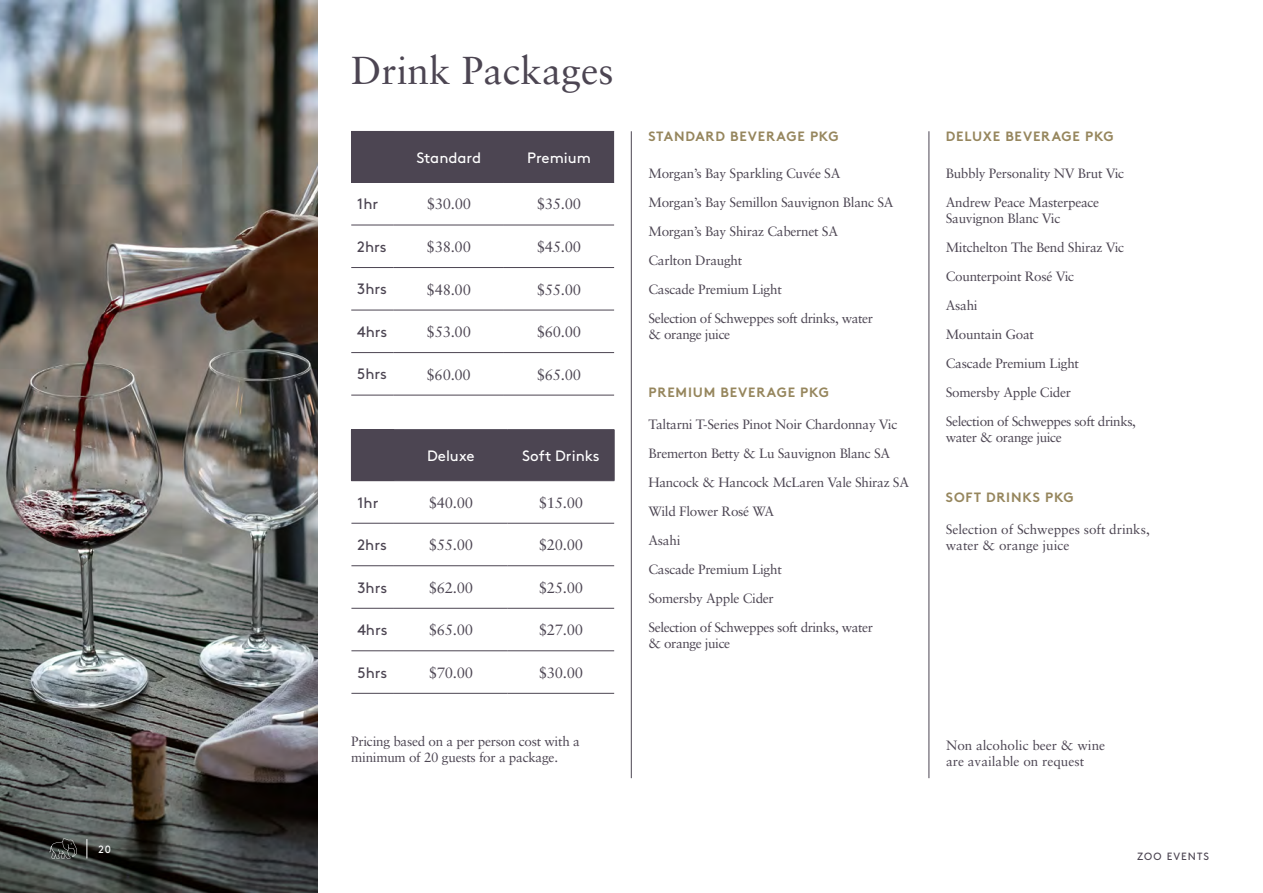
<style>
.page{position:relative;width:1263px;height:893px;background:#fff}
.page>*{position:absolute;margin:0;border:0;box-sizing:border-box;transform-origin:0 0}
.t1{font:39px "Sabon LT Pro";color:#4c4552}
.t2{font:15px "Sabon LT Pro";letter-spacing:-.02em;color:#4c4552}
.t3{font:15px "Brown Std";color:#4c4552}
.t4{font:15px "Brown Std";color:#fff}
.t5{font:13.5px/29px "Sabon LT Pro";letter-spacing:-.02em;color:#4c4552}
.t6{font:13.5px/16.2px "Sabon LT Pro";color:#4c4552}
.t7{font:700 13.5px "Brown Std";letter-spacing:.06em;color:#96865d}
.t8{font:10.5px "Brown Std";letter-spacing:.1em;color:#4c4552}
.t9{font:10.5px "Brown Std";color:#fff}
</style>
<div class="page">
<div style="left:351px;top:131px;width:43px;height:51px;background:#4c4552"></div>
<div style="left:394px;top:132px;width:220px;height:50px;background:#4c4552"></div>
<hr style="left:504px;top:132px;width:1px;height:50px;background:#4c4552">
<hr style="left:394px;top:131px;width:110px;height:1px;background:#4c4552">
<hr style="left:504px;top:131px;width:110px;height:1px;background:#4c4552">
<hr style="left:351px;top:182px;width:43px;height:1px;background:#4c4552">
<hr style="left:394px;top:182px;width:110px;height:1px;background:#4c4552">
<hr style="left:504px;top:182px;width:110px;height:1px;background:#4c4552">
<hr style="left:351px;top:225px;width:43px;height:1px;background:#4c4552">
<hr style="left:394px;top:225px;width:110px;height:1px;background:#4c4552">
<hr style="left:504px;top:225px;width:110px;height:1px;background:#4c4552">
<hr style="left:351px;top:267px;width:43px;height:1px;background:#4c4552">
<hr style="left:394px;top:267px;width:110px;height:1px;background:#4c4552">
<hr style="left:504px;top:267px;width:110px;height:1px;background:#4c4552">
<hr style="left:351px;top:310px;width:43px;height:1px;background:#4c4552">
<hr style="left:394px;top:310px;width:110px;height:1px;background:#4c4552">
<hr style="left:504px;top:310px;width:110px;height:1px;background:#4c4552">
<hr style="left:351px;top:352px;width:43px;height:1px;background:#4c4552">
<hr style="left:394px;top:352px;width:110px;height:1px;background:#4c4552">
<hr style="left:504px;top:352px;width:110px;height:1px;background:#4c4552">
<hr style="left:351px;top:395px;width:43px;height:1px;background:#4c4552">
<hr style="left:394px;top:395px;width:110px;height:1px;background:#4c4552">
<hr style="left:504px;top:395px;width:110px;height:1px;background:#4c4552">
<hr style="left:929px;top:131px;width:1px;height:647px;background:#4c4552">
<div style="left:351px;top:430px;width:43px;height:51px;background:#4c4552"></div>
<div style="left:395px;top:430px;width:219px;height:50px;background:#4c4552"></div>
<hr style="left:351px;top:523px;width:43px;height:1px;background:#4c4552">
<hr style="left:394px;top:523px;width:114px;height:1px;background:#4c4552">
<hr style="left:508px;top:523px;width:106px;height:1px;background:#4c4552">
<hr style="left:351px;top:565px;width:43px;height:1px;background:#4c4552">
<hr style="left:394px;top:565px;width:114px;height:1px;background:#4c4552">
<hr style="left:508px;top:565px;width:106px;height:1px;background:#4c4552">
<hr style="left:351px;top:608px;width:43px;height:1px;background:#4c4552">
<hr style="left:394px;top:608px;width:114px;height:1px;background:#4c4552">
<hr style="left:508px;top:608px;width:106px;height:1px;background:#4c4552">
<hr style="left:351px;top:650px;width:43px;height:1px;background:#4c4552">
<hr style="left:394px;top:650px;width:114px;height:1px;background:#4c4552">
<hr style="left:508px;top:650px;width:106px;height:1px;background:#4c4552">
<hr style="left:351px;top:693px;width:43px;height:1px;background:#4c4552">
<hr style="left:394px;top:693px;width:114px;height:1px;background:#4c4552">
<hr style="left:508px;top:693px;width:106px;height:1px;background:#4c4552">
<hr style="left:351px;top:429px;width:43px;height:1px;background:#4c4552">
<hr style="left:394px;top:429px;width:114px;height:1px;background:#4c4552">
<hr style="left:394px;top:430px;width:1px;height:50px;background:#4c4552">
<hr style="left:508px;top:429px;width:106px;height:1px;background:#4c4552">
<hr style="left:507px;top:430px;width:1px;height:50px;background:#4c4552">
<hr style="left:614px;top:430px;width:1px;height:50px;background:#4c4552">
<hr style="left:394px;top:480px;width:114px;height:1px;background:#4c4552">
<hr style="left:508px;top:480px;width:106px;height:1px;background:#4c4552">
<hr style="left:631px;top:131px;width:1px;height:647px;background:#4c4552">
<img style="left:0;top:0;width:317px;height:893px">
<svg style="left:87px;top:839px;width:1px;height:19px"></svg>
<svg style="left:49px;top:838px;width:29px;height:20px"></svg>
<p class="t9" style="left:98px;top:843px;width:14px">20</p>
<h1 class="t1" style="left:351px;top:46px;width:264px">Drink Packages</h1>
<p class="t4" style="left:416px;top:149px;width:66px">Standard</p>
<p class="t4" style="left:527px;top:149px;width:65px">Premium</p>
<p class="t3" style="left:357px;top:195px;width:22px">1hr</p>
<p class="t2" style="left:427px;top:195px;width:46px">$30.00</p>
<p class="t2" style="left:537px;top:195px;width:46px">$35.00</p>
<p class="t3" style="left:357px;top:238px;width:31px">2hrs</p>
<p class="t2" style="left:427px;top:237px;width:46px">$38.00</p>
<p class="t2" style="left:537px;top:237px;width:46px">$45.00</p>
<p class="t3" style="left:357px;top:280px;width:31px">3hrs</p>
<p class="t2" style="left:427px;top:280px;width:46px">$48.00</p>
<p class="t2" style="left:537px;top:280px;width:46px">$55.00</p>
<p class="t3" style="left:357px;top:323px;width:32px">4hrs</p>
<p class="t2" style="left:427px;top:322px;width:46px">$53.00</p>
<p class="t2" style="left:537px;top:322px;width:46px">$60.00</p>
<p class="t3" style="left:357px;top:366px;width:31px">5hrs</p>
<p class="t2" style="left:427px;top:365px;width:46px">$60.00</p>
<p class="t2" style="left:537px;top:365px;width:46px">$65.00</p>
<p class="t4" style="left:427px;top:447px;width:49px">Deluxe</p>
<p class="t4" style="left:522px;top:447px;width:79px">Soft Drinks</p>
<p class="t3" style="left:357px;top:494px;width:22px">1hr</p>
<p class="t2" style="left:429px;top:493px;width:46px">$40.00</p>
<p class="t2" style="left:539px;top:493px;width:46px">$15.00</p>
<p class="t3" style="left:357px;top:536px;width:31px">2hrs</p>
<p class="t2" style="left:429px;top:536px;width:46px">$55.00</p>
<p class="t2" style="left:539px;top:536px;width:46px">$20.00</p>
<p class="t3" style="left:357px;top:579px;width:31px">3hrs</p>
<p class="t2" style="left:429px;top:578px;width:46px">$62.00</p>
<p class="t2" style="left:539px;top:578px;width:46px">$25.00</p>
<p class="t3" style="left:357px;top:621px;width:32px">4hrs</p>
<p class="t2" style="left:429px;top:621px;width:46px">$65.00</p>
<p class="t2" style="left:539px;top:621px;width:46px">$27.00</p>
<p class="t3" style="left:357px;top:664px;width:31px">5hrs</p>
<p class="t2" style="left:429px;top:663px;width:46px">$70.00</p>
<p class="t2" style="left:539px;top:663px;width:46px">$30.00</p>
<p class="t7" style="left:648px;top:128px;width:192px">STANDARD BEVERAGE PKG</p>
<p class="t5" style="left:648px;top:159px;width:247px">Morgan’s Bay Sparkling Cuvée SA<br>Morgan’s Bay Semillon Sauvignon Blanc SA<br>Morgan’s Bay Shiraz Cabernet SA<br>Carlton Draught<br>Cascade Premium Light<br>Selection of Schweppes soft drinks, water</p>
<p class="t5" style="left:648px;top:320px;width:83px">&amp; orange juice</p>
<p class="t7" style="left:648px;top:384px;width:182px">PREMIUM BEVERAGE PKG</p>
<p class="t5" style="left:648px;top:410px;width:262px">Taltarni T-Series Pinot Noir Chardonnay Vic<br>Bremerton Betty &amp; Lu Sauvignon Blanc SA<br>Hancock &amp; Hancock McLaren Vale Shiraz SA<br>Wild Flower Rosé WA<br>Asahi<br>Cascade Premium Light<br>Somersby Apple Cider<br>Selection of Schweppes soft drinks, water</p>
<p class="t5" style="left:648px;top:629px;width:83px">&amp; orange juice</p>
<p class="t7" style="left:946px;top:128px;width:169px">DELUXE BEVERAGE PKG</p>
<p class="t5" style="left:946px;top:159px;width:180px">Bubbly Personality NV Brut Vic<br>Andrew Peace Masterpeace</p>
<p class="t5" style="left:946px;top:204px;width:192px">Sauvignon Blanc Vic<br>Mitchelton The Bend Shiraz Vic<br>Counterpoint Rosé Vic<br>Asahi<br>Mountain Goat<br>Cascade Premium Light<br>Somersby Apple Cider<br>Selection of Schweppes soft drinks,</p>
<p class="t5" style="left:946px;top:423px;width:118px">water &amp; orange juice</p>
<p class="t7" style="left:946px;top:489px;width:129px">SOFT DRINKS PKG</p>
<p class="t6" style="left:946px;top:521px;width:206px">Selection of Schweppes soft drinks, water &amp; orange juice</p>
<p class="t5" style="left:351px;top:733px;width:230px;line-height:16.2px">Pricing based on a per person cost with a minimum of 20 guests for a package.</p>
<p class="t6" style="left:946px;top:737px;width:161px">Non alcoholic beer &amp; wine are available on request</p>
<p class="t8" style="left:1137px;top:850px;width:73px">ZOO EVENTS</p>
</div>
